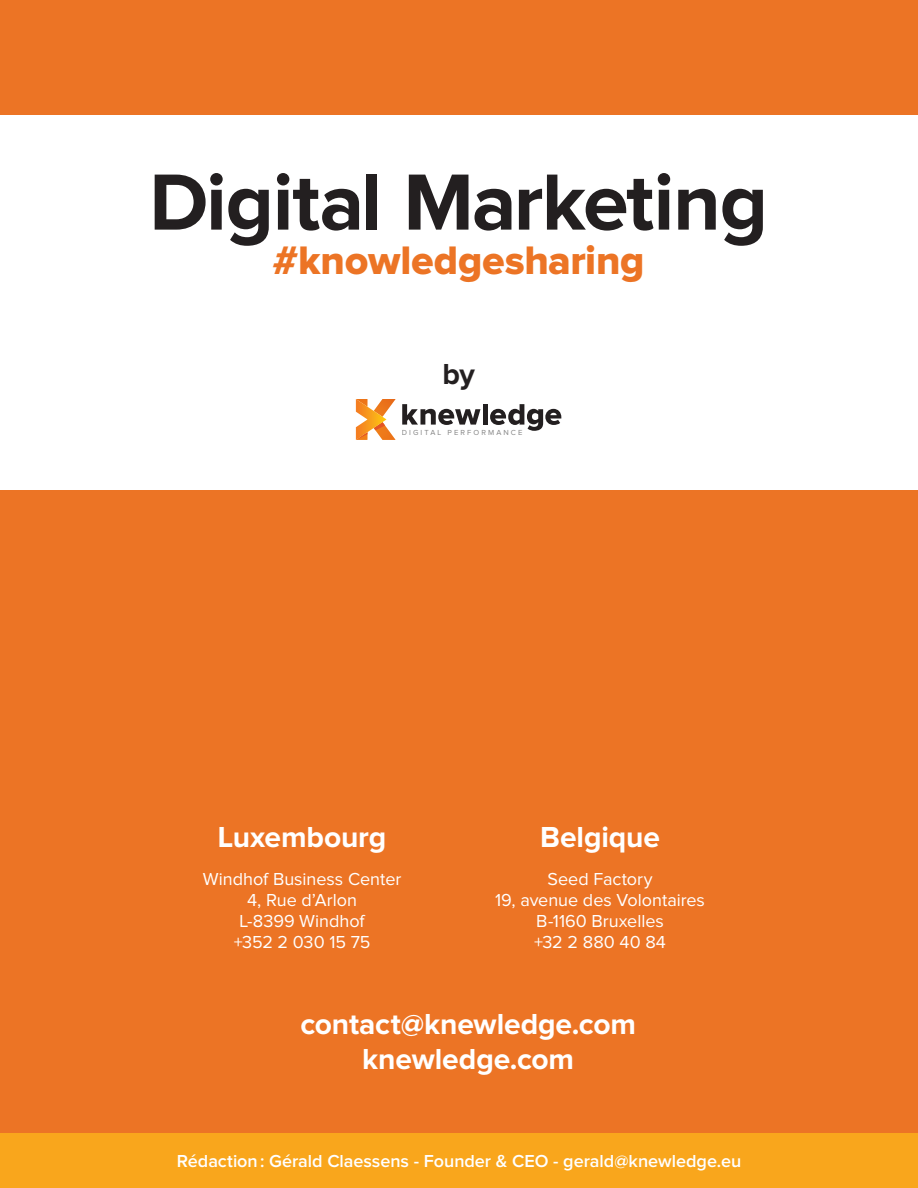
<style>
.page{position:relative;width:918px;height:1188px;background:#fff}
.page>*{position:absolute;margin:0;border:0;box-sizing:border-box;transform-origin:0 0}
.Intro{font:700 82.5px "Proxima Nova";letter-spacing:-.02em;color:#231f20}
.Intro-2{font:41.25px "Proxima Nova Extrabld";letter-spacing:-.005em;color:#ec7425}
.Intro-3{font:700 30px "Proxima Nova";letter-spacing:-.005em;color:#fff}
.Intro-4{font:700 30px "Proxima Nova";color:#231f20}
.Adress{font:18px "Proxima Nova";color:#fff}
.t1{font:600 18px "Proxima Nova";color:#fff}
.t2{font:7.65px "Proxima Nova";letter-spacing:.28em;color:#848484}
</style>
<div class="page">
<div style="left:0;top:1133px;width:918px;height:55px;background:#f9a61c"></div>
<div style="left:0;top:0;width:918px;height:1133px;background:#ec7425"></div>
<div style="left:0;top:116px;width:917px;height:374px;background:#fff"></div>
<svg style="left:402px;top:404px;width:78px;height:21px"></svg>
<div style="left:483px;top:404px;width:5px;height:21px;background:#231f20"></div>
<svg style="left:490px;top:404px;width:71px;height:27px"></svg>
<svg style="left:356px;top:399px;width:40px;height:41px"></svg>
<p class="Intro" style="left:149px;top:164px;width:620px">Digital Marketing</p>
<p class="Intro-2" style="left:273px;top:242px;width:374px">#knowledgesharing</p>
<p class="Intro-4" style="left:442px;top:360px;width:34px">by</p>
<p class="t2" style="left:402px;top:429px;width:122px">DIGITAL PERFORMANCE</p>
<p class="Intro-3" style="left:218px;top:823px;width:170px">Luxembourg</p>
<p class="Adress" style="left:203px;top:870px;width:200px">Windhof Business Center</p>
<p class="Adress" style="left:247px;top:891px;width:111px">4, Rue d’Arlon</p>
<p class="Adress" style="left:240px;top:912px;width:127px">L-8399 Windhof</p>
<p class="Adress" style="left:234px;top:933px;width:138px">+352 2 030 15 75</p>
<p class="Intro-3" style="left:540px;top:823px;width:121px">Belgique</p>
<p class="Adress" style="left:547px;top:870px;width:107px">Seed Factory</p>
<p class="Adress" style="left:495px;top:891px;width:211px">19, avenue des Volontaires</p>
<p class="Adress" style="left:536px;top:912px;width:129px">B-1160 Bruxelles</p>
<p class="Adress" style="left:534px;top:933px;width:133px">+32 2 880 40 84</p>
<p class="Intro-3" style="left:300px;top:1011px;width:337px">contact@knewledge.com</p>
<p class="Intro-3" style="left:362px;top:1045px;width:213px">knewledge.com</p>
<p class="t1" style="left:177px;top:1152px;width:566px">Rédaction: Gérald Claessens - Founder &amp; CEO - gerald@knewledge.eu</p>
</div>
